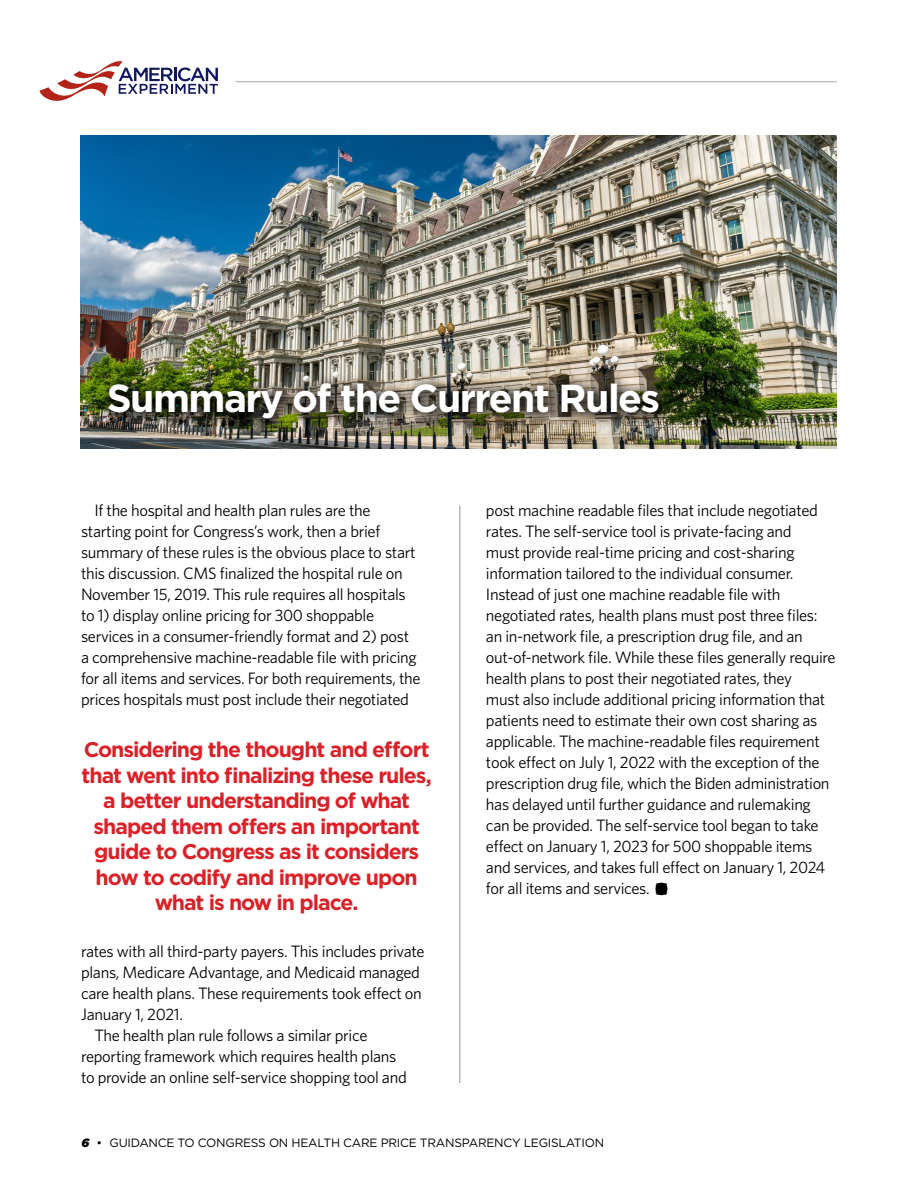
<style>
.page{position:relative;width:918px;height:1188px;background:#fff}
.page>*{position:absolute;margin:0;border:0;box-sizing:border-box;transform-origin:0 0}
.t1{font:700 39px "Gotham";letter-spacing:-.04em;color:#fff}
.t2{font:700 21.3px/25.5px "Gotham";letter-spacing:-.045em;color:#da2128;text-align:center}
.t3{font:16.5px/21px "Whitney";letter-spacing:-.02em;color:#000}
.t4{font:12px "Gotham";letter-spacing:-.02em;color:#000}
.s1{font-weight:700;font-size:34.95px}
.s2{font-weight:900;font-style:italic}
</style>
<div class="page">
<hr style="left:236px;top:81px;width:601px;height:1px;background:#a7a9ac">
<svg style="left:39px;top:61px;width:179px;height:40px"></svg>
<hr style="left:459px;top:505px;width:1px;height:578px;background:#939598">
<img style="left:81px;top:135px;width:756px;height:313px">
<div style="left:97px;top:372px;width:578px;height:63px;background:#000;opacity:.75"></div>
<h1 class="t1" style="left:107px;top:373px;width:555px">Summary of the Current Rules</h1>
<p class="t3" style="left:81px;top:499px;width:341px;text-indent:13px">If the hospital and health plan rules are the starting point for Congress’s work, then a brief summary of these rules is the obvious place to start this discussion. CMS finalized the hospital rule on November 15, 2019. This rule requires all hospitals to 1) display online pricing for 300 shoppable services in a consumer-friendly format and 2) post a comprehensive machine-readable file with pricing for all items and services. For both requirements, the prices hospitals must post include their negotiated</p>
<p class="t2" style="left:81px;top:737px;width:352px">Considering the thought and effort that went into finalizing these rules, a better understanding of what shaped them offers an important guide to Congress as it considers how to codify and improve upon what is now in place.</p>
<p class="t3" style="left:81px;top:940px;width:345px">rates with all third-party payers. This includes private</p>
<p class="t3" style="left:81px;top:961px;width:340px">plans, Medicare Advantage, and Medicaid managed</p>
<p class="t3" style="left:81px;top:982px;width:342px">care health plans. These requirements took effect on</p>
<p class="t3" style="left:81px;top:1003px;width:104px">January 1, 2021.</p>
<p class="t3" style="left:94px;top:1024px;width:274px">The health plan rule follows a similar price</p>
<p class="t3" style="left:81px;top:1045px;width:317px">reporting framework which requires health plans</p>
<p class="t3" style="left:81px;top:1066px;width:327px">to provide an online self-service shopping tool and</p>
<p class="t3" style="left:486px;top:499px;width:351px">post machine readable files that include negotiated rates. The self-service tool is private-facing and<br>must provide real-time pricing and cost-sharing information tailored to the individual consumer.<br>Instead of just one machine readable file with negotiated rates, health plans must post three files: an in-network file, a prescription drug file, and an out-of-network file. While these files generally require health plans to post their negotiated rates, they<br>must also include additional pricing information that patients need to estimate their own cost sharing as applicable. The machine-readable files requirement took effect on July 1, 2022 with the exception of the prescription drug file, which the Biden administration has delayed until further guidance and rulemaking can be provided. The self-service tool began to take effect on January 1, 2023 for 500 shoppable items and services, and takes full effect on January 1, 2024 for all items and services. <span class="s1">•</span></p>
<p class="t4" style="left:81px;top:1135px;width:524px"><span class="s2">6</span> • GUIDANCE TO CONGRESS ON HEALTH CARE PRICE TRANSPARENCY LEGISLATION</p>
</div>
